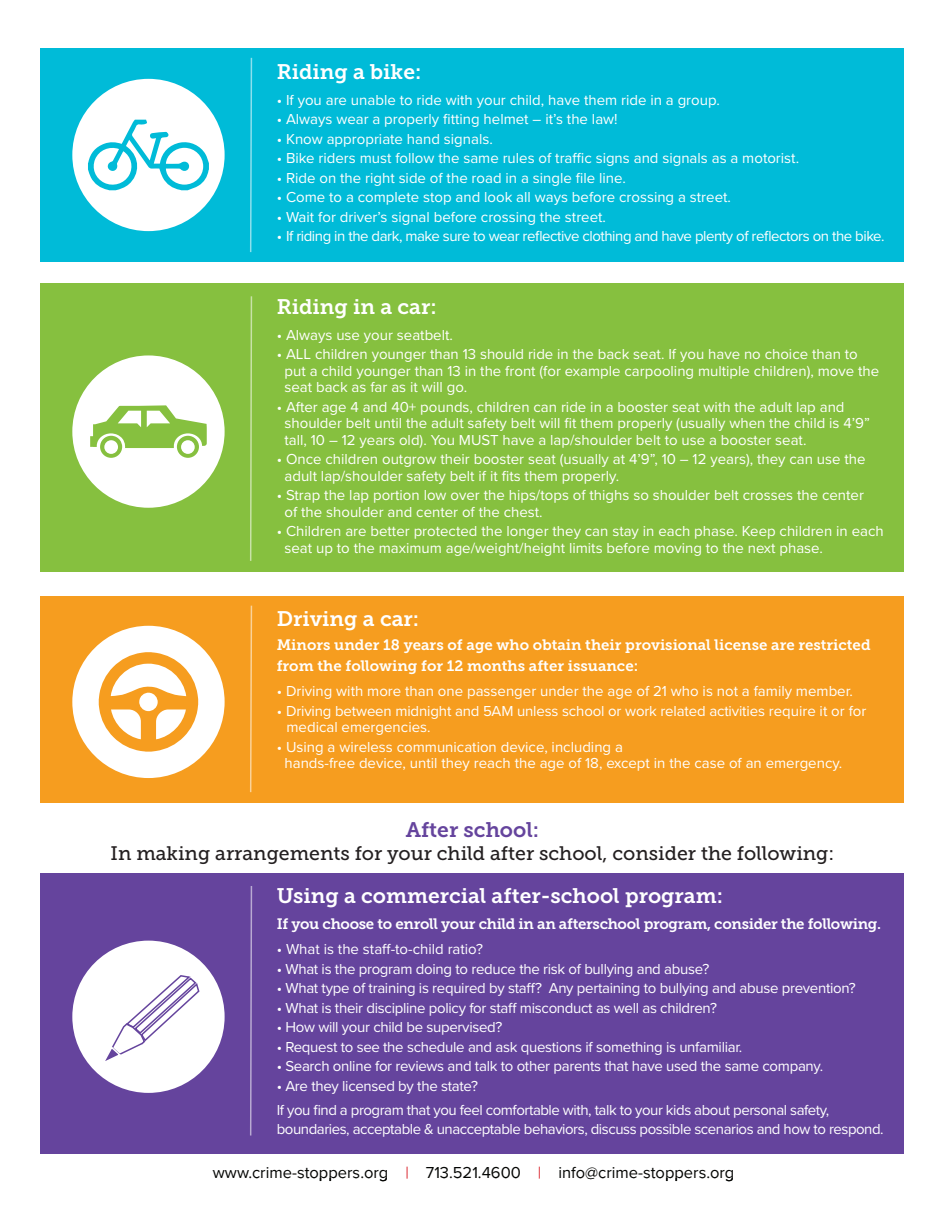
<style>
.page{position:relative;width:945px;height:1215px;background:#fff}
.page>*{position:absolute;margin:0;border:0;box-sizing:border-box;transform-origin:0 0}
.t1{font:21px "Museo Slab 700";color:#fff}
.t2{font:21px "Museo Slab 700";color:#65449d}
.t3{font:19.5px "Museo Slab 500";color:#231f20}
.t4{font:16.5px "Proxima Nova";color:#040503}
.t5{font:15px "Proxima Nova";color:#fff}
.t6{font:15px "Proxima Nova";letter-spacing:-.02em;color:#fff}
.t7{font:15px/19.5px "Proxima Nova";letter-spacing:-.03em;color:#fff}
.t8{font:15px/21px "Museo Slab 700";color:#fff}
.t9{font:15px "Museo Slab 700";letter-spacing:-.02em;color:#fff}
.s1{color:#da252e}
</style>
<div class="page">
<div style="left:40px;top:48px;width:864px;height:214px;background:#00bbd8"></div>
<svg style="left:250px;top:57px;width:3px;height:196px"></svg>
<div style="left:72px;top:79px;width:153px;height:152px;background:#fff;border-radius:50%"></div>
<svg style="left:88px;top:120px;width:121px;height:70px"></svg>
<div style="left:40px;top:284px;width:864px;height:288px;background:#86c03f"></div>
<svg style="left:250px;top:296px;width:3px;height:265px"></svg>
<div style="left:72px;top:355px;width:153px;height:153px;background:#fff;border-radius:50%"></div>
<svg style="left:90px;top:405px;width:117px;height:53px"></svg>
<div style="left:40px;top:597px;width:864px;height:206px;background:#f69d1f"></div>
<svg style="left:250px;top:605px;width:3px;height:188px"></svg>
<div style="left:72px;top:626px;width:153px;height:152px;background:#fff;border-radius:50%"></div>
<svg style="left:99px;top:652px;width:99px;height:100px"></svg>
<div style="left:40px;top:873px;width:864px;height:281px;background:#65449d"></div>
<svg style="left:250px;top:886px;width:3px;height:250px"></svg>
<div style="left:72px;top:941px;width:153px;height:152px;background:#fff;border-radius:50%"></div>
<svg style="left:105px;top:975px;width:95px;height:86px"></svg>
<p class="t1" style="left:277px;top:60px;width:146px">Riding a bike:</p>
<p class="t5" style="left:277px;top:89px;width:445px">• If you are unable to ride with your child, have them ride in a group.</p>
<p class="t5" style="left:277px;top:108px;width:342px">• Always wear a properly fitting helmet – it’s the law!</p>
<p class="t5" style="left:277px;top:128px;width:218px">• Know appropriate hand signals.</p>
<p class="t5" style="left:277px;top:147px;width:524px">• Bike riders must follow the same rules of traffic signs and signals as a motorist.</p>
<p class="t5" style="left:277px;top:167px;width:351px">• Ride on the right side of the road in a single file line.</p>
<p class="t5" style="left:277px;top:186px;width:456px">• Come to a complete stop and look all ways before crossing a street.</p>
<p class="t5" style="left:277px;top:206px;width:331px">• Wait for driver’s signal before crossing the street.</p>
<p class="t7" style="left:277px;top:226px;width:609px">• If riding in the dark, make sure to wear reflective clothing and have plenty of reflectors on the bike.</p>
<p class="t1" style="left:277px;top:295px;width:161px">Riding in a car:</p>
<p class="t5" style="left:277px;top:324px;width:178px">• Always use your seatbelt.</p>
<p class="t5" style="left:277px;top:343px;width:583px">• ALL children younger than 13 should ride in the back seat. If you have no choice than to</p>
<p class="t5" style="left:285px;top:360px;width:596px">put a child younger than 13 in the front (for example carpooling multiple children), move the</p>
<p class="t5" style="left:285px;top:376px;width:184px">seat back as far as it will go.</p>
<p class="t5" style="left:277px;top:396px;width:569px">• After age 4 and 40+ pounds, children can ride in a booster seat with the adult lap and</p>
<p class="t5" style="left:285px;top:412px;width:587px">shoulder belt until the adult safety belt will fit them properly (usually when the child is 4’9”</p>
<p class="t5" style="left:285px;top:429px;width:523px">tall, 10 – 12 years old). You MUST have a lap/shoulder belt to use a booster seat.</p>
<p class="t5" style="left:277px;top:448px;width:590px">• Once children outgrow their booster seat (usually at 4’9”, 10 – 12 years), they can use the</p>
<p class="t5" style="left:285px;top:465px;width:336px">adult lap/shoulder safety belt if it fits them properly.</p>
<p class="t5" style="left:277px;top:484px;width:589px">• Strap the lap portion low over the hips/tops of thighs so shoulder belt crosses the center</p>
<p class="t5" style="left:285px;top:501px;width:260px">of the shoulder and center of the chest.</p>
<p class="t5" style="left:277px;top:520px;width:608px">• Children are better protected the longer they can stay in each phase. Keep children in each</p>
<p class="t5" style="left:285px;top:537px;width:540px">seat up to the maximum age/weight/height limits before moving to the next phase.</p>
<p class="t1" style="left:277px;top:607px;width:144px">Driving a car:</p>
<p class="t8" style="left:277px;top:634px;width:595px">Minors under 18 years of age who obtain their provisional license are restricted from the following for 12 months after issuance:</p>
<p class="t5" style="left:277px;top:680px;width:578px">• Driving with more than one passenger under the age of 21 who is not a family member.</p>
<p class="t5" style="left:277px;top:700px;width:591px">• Driving between midnight and 5AM unless school or work related activities require it or for</p>
<p class="t5" style="left:286px;top:716px;width:146px">medical emergencies.</p>
<p class="t5" style="left:277px;top:736px;width:348px">• Using a wireless communication device, including a</p>
<p class="t5" style="left:285px;top:752px;width:559px">hands-free device, until they reach the age of 18, except in the case of an emergency.</p>
<p class="t2" style="left:406px;top:818px;width:135px">After school:</p>
<p class="t3" style="left:111px;top:842px;width:725px">In making arrangements for your child after school, consider the following:</p>
<p class="t1" style="left:277px;top:884px;width:448px">Using a commercial after-school program:</p>
<p class="t9" style="left:277px;top:915px;width:606px">If you choose to enroll your child in an afterschool program, consider the following.</p>
<p class="t5" style="left:277px;top:938px;width:208px">• What is the staff-to-child ratio?</p>
<p class="t6" style="left:277px;top:957px;width:434px">• What is the program doing to reduce the risk of bullying and abuse?</p>
<p class="t6" style="left:277px;top:977px;width:581px">• What type of training is required by staff? Any pertaining to bullying and abuse prevention?</p>
<p class="t6" style="left:277px;top:996px;width:442px">• What is their discipline policy for staff misconduct as well as children?</p>
<p class="t6" style="left:277px;top:1016px;width:227px">• How will your child be supervised?</p>
<p class="t6" style="left:277px;top:1035px;width:467px">• Request to see the schedule and ask questions if something is unfamiliar.</p>
<p class="t6" style="left:277px;top:1055px;width:548px">• Search online for reviews and talk to other parents that have used the same company.</p>
<p class="t6" style="left:277px;top:1074px;width:203px">• Are they licensed by the state?</p>
<p class="t7" style="left:277px;top:1099px;width:608px">If you find a program that you feel comfortable with, talk to your kids about personal safety, boundaries, acceptable &amp; unacceptable behaviors, discuss possible scenarios and how to respond.</p>
<p class="t4" style="left:213px;top:1160px;width:523px">www.crime-stoppers.org <span class="s1">|</span> 713.521.4600 <span class="s1">|</span> info@crime-stoppers.org</p>
</div>
